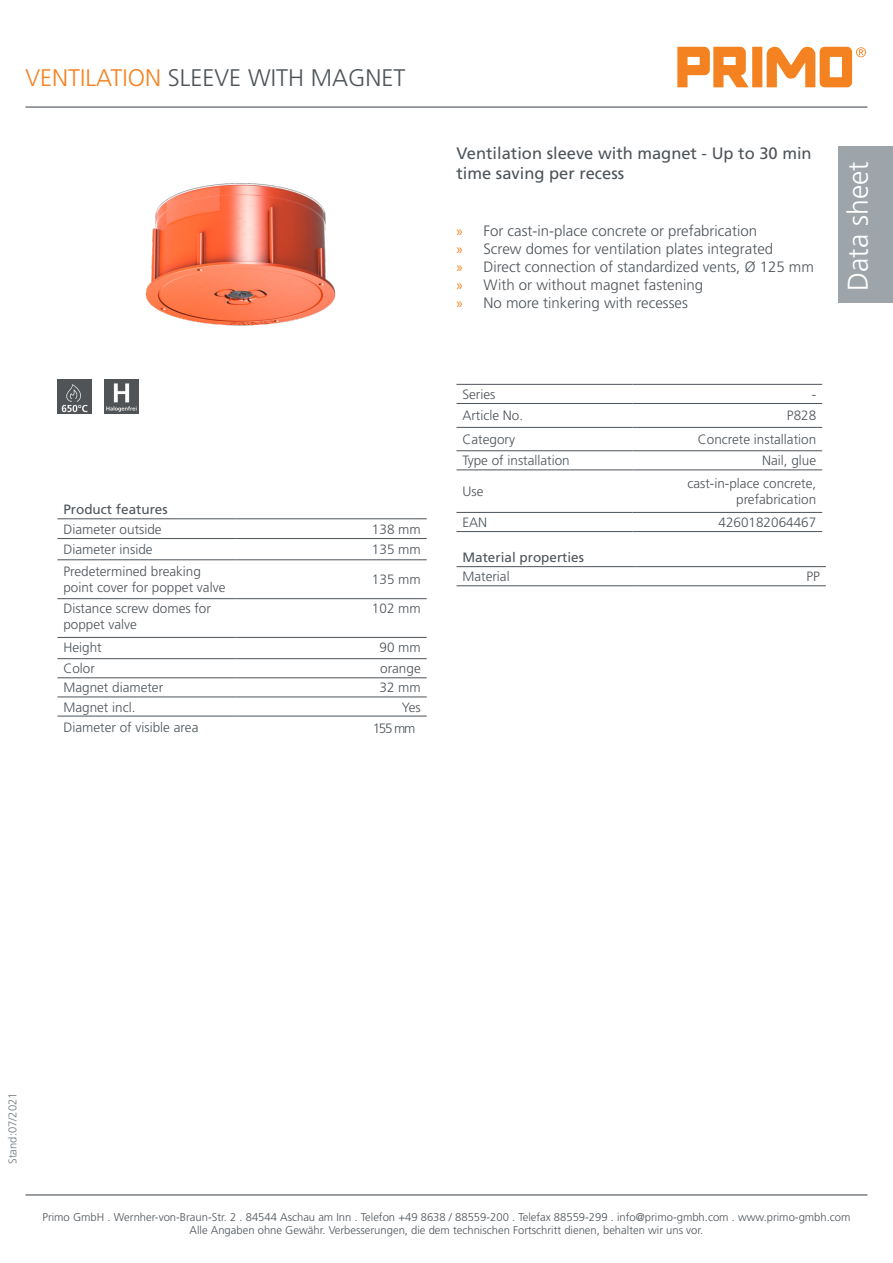
<style>
.page{position:relative;width:893px;height:1263px;background:#fff}
.page>*{position:absolute;margin:0;border:0;box-sizing:border-box;transform-origin:0 0}
.t1{font:300 28.5px "Frutiger LT Pro";color:#fff}
.H1_Produktname{font:300 24px "Frutiger LT Pro";color:#4d545a}
.SH_Produkt-Keywords{font:16.5px/19.5px "Frutiger LT Pro";color:#4d545a}
.t2{font:300 15px "Frutiger LT Pro";color:#4d545a}
.Tabellentext_li{font:300 13.5px/16.2px "Frutiger LT Pro";color:#4d545a}
.Tabellentext_re{font:300 13.5px "Frutiger LT Pro";color:#4d545a}
.Tabellenüberschrift{font:13.5px "Frutiger LT Pro";color:#4d545a}
.t3{font:300 13.5px "Frutiger LT Pro";color:#4d555b}
.t4{font:300 11.25px/13.5px "Frutiger LT Pro";color:#4d545a;text-align:center}
.Randleiste_li_Stand{font:300 11.25px "Frutiger LT Pro";color:#6e777c}
.s1{color:#f58220}
.s2{font-family:"Myriad Pro";font-weight:400;color:#f58220}
</style>
<div class="page">
<hr style="left:26px;top:106px;width:841px;height:2px;background:#4d545a">
<div style="left:839px;top:147px;width:54px;height:156px;background:#9da5ab"></div>
<hr style="left:26px;top:1194px;width:841px;height:1px;background:#4d545a">
<svg style="left:677px;top:47px;width:189px;height:40px"></svg>
<img style="left:105px;top:379px;width:33px;height:34px">
<img style="left:57px;top:379px;width:34px;height:34px">
<hr style="left:456px;top:566px;width:180px;height:1px;background:#4d545a">
<hr style="left:636px;top:566px;width:190px;height:1px;background:#4d545a">
<hr style="left:456px;top:585px;width:180px;height:1px;background:#4d545a">
<hr style="left:636px;top:585px;width:190px;height:1px;background:#4d545a">
<img style="left:145px;top:183px;width:191px;height:143px">
<hr style="left:456px;top:384px;width:176px;height:1px;background:#4d545a">
<hr style="left:632px;top:384px;width:190px;height:1px;background:#4d545a">
<hr style="left:456px;top:403px;width:176px;height:1px;background:#4d545a">
<hr style="left:632px;top:403px;width:190px;height:1px;background:#4d545a">
<hr style="left:456px;top:427px;width:176px;height:1px;background:#4d545a">
<hr style="left:632px;top:427px;width:190px;height:1px;background:#4d545a">
<hr style="left:456px;top:450px;width:176px;height:1px;background:#4d545a">
<hr style="left:632px;top:450px;width:190px;height:1px;background:#4d545a">
<hr style="left:456px;top:470px;width:176px;height:1px;background:#4d545a">
<hr style="left:632px;top:470px;width:190px;height:1px;background:#4d545a">
<hr style="left:456px;top:512px;width:176px;height:1px;background:#4d545a">
<hr style="left:632px;top:512px;width:190px;height:1px;background:#4d545a">
<hr style="left:456px;top:531px;width:176px;height:1px;background:#4d545a">
<hr style="left:632px;top:531px;width:190px;height:1px;background:#4d545a">
<hr style="left:57px;top:518px;width:180px;height:1px;background:#4d545a">
<hr style="left:237px;top:518px;width:190px;height:1px;background:#4d545a">
<hr style="left:57px;top:538px;width:180px;height:1px;background:#4d545a">
<hr style="left:237px;top:538px;width:190px;height:1px;background:#4d545a">
<hr style="left:57px;top:559px;width:180px;height:1px;background:#4d545a">
<hr style="left:237px;top:559px;width:190px;height:1px;background:#4d545a">
<hr style="left:57px;top:598px;width:180px;height:1px;background:#4d545a">
<hr style="left:237px;top:598px;width:190px;height:1px;background:#4d545a">
<hr style="left:57px;top:637px;width:180px;height:1px;background:#4d545a">
<hr style="left:237px;top:637px;width:190px;height:1px;background:#4d545a">
<hr style="left:57px;top:658px;width:180px;height:1px;background:#4d545a">
<hr style="left:237px;top:658px;width:190px;height:1px;background:#4d545a">
<hr style="left:57px;top:677px;width:180px;height:1px;background:#4d545a">
<hr style="left:237px;top:677px;width:190px;height:1px;background:#4d545a">
<hr style="left:57px;top:697px;width:180px;height:1px;background:#4d545a">
<hr style="left:237px;top:697px;width:190px;height:1px;background:#4d545a">
<hr style="left:57px;top:716px;width:180px;height:1px;background:#4d545a">
<hr style="left:237px;top:716px;width:190px;height:1px;background:#4d545a">
<p class="H1_Produktname" style="left:26px;top:64px;width:382px"><span class="s1">VENTILATION</span> SLEEVE WITH MAGNET</p>
<p class="Tabellenüberschrift" style="left:63px;top:502px;width:106px">Product features</p>
<p class="Tabellentext_li" style="left:63px;top:521px;width:100px">Diameter outside</p>
<p class="Tabellentext_re" style="left:372px;top:521px;width:50px">138 mm</p>
<p class="Tabellentext_li" style="left:63px;top:541px;width:91px">Diameter inside</p>
<p class="Tabellentext_re" style="left:372px;top:542px;width:50px">135 mm</p>
<p class="Tabellentext_li" style="left:63px;top:563px;width:164px">Predetermined breaking point cover for poppet valve</p>
<p class="Tabellentext_re" style="left:372px;top:572px;width:50px">135 mm</p>
<p class="Tabellentext_li" style="left:63px;top:600px;width:149px">Distance screw domes for poppet valve</p>
<p class="Tabellentext_re" style="left:372px;top:600px;width:50px">102 mm</p>
<p class="Tabellentext_li" style="left:63px;top:639px;width:40px">Height</p>
<p class="Tabellentext_re" style="left:379px;top:639px;width:43px">90 mm</p>
<p class="Tabellentext_li" style="left:63px;top:661px;width:33px">Color</p>
<p class="Tabellentext_re" style="left:380px;top:661px;width:42px">orange</p>
<p class="Tabellentext_li" style="left:63px;top:680px;width:101px">Magnet diameter</p>
<p class="Tabellentext_re" style="left:379px;top:680px;width:43px">32 mm</p>
<p class="Tabellentext_li" style="left:63px;top:699px;width:74px">Magnet incl.</p>
<p class="Tabellentext_re" style="left:402px;top:699px;width:21px">Yes</p>
<p class="t3" style="left:63px;top:719px;width:136px">Diameter of visible area</p>
<p class="t3" style="left:373px;top:720px;width:44px">155 mm</p>
<p class="SH_Produkt-Keywords" style="left:456px;top:144px;width:357px">Ventilation sleeve with magnet - Up to 30 min time saving per recess</p>
<p class="t2" style="left:456px;top:222px;width:302px"><span class="s2">»</span> For cast-in-place concrete or prefabrication</p>
<p class="t2" style="left:456px;top:240px;width:318px"><span class="s2">»</span> Screw domes for ventilation plates integrated</p>
<p class="t2" style="left:456px;top:258px;width:359px"><span class="s2">»</span> Direct connection of standardized vents, Ø 125 mm</p>
<p class="t2" style="left:456px;top:276px;width:248px"><span class="s2">»</span> With or without magnet fastening</p>
<p class="t2" style="left:456px;top:294px;width:233px"><span class="s2">»</span> No more tinkering with recesses</p>
<p class="t1" style="left:841px;top:291px;width:131px;rotate:-90deg">Data sheet</p>
<p class="Tabellentext_li" style="left:462px;top:386px;width:34px">Series</p>
<p class="Tabellentext_li" style="left:812px;top:386px;width:6px">-</p>
<p class="Tabellentext_li" style="left:462px;top:408px;width:62px">Article No.</p>
<p class="Tabellentext_li" style="left:787px;top:408px;width:31px">P828</p>
<p class="Tabellentext_li" style="left:462px;top:431px;width:54px">Category</p>
<p class="Tabellentext_li" style="left:698px;top:431px;width:120px">Concrete installation</p>
<p class="Tabellentext_li" style="left:462px;top:453px;width:109px">Type of installation</p>
<p class="Tabellentext_li" style="left:762px;top:453px;width:56px">Nail, glue</p>
<p class="Tabellentext_li" style="left:462px;top:483px;width:23px">Use</p>
<p class="Tabellentext_li" style="left:687px;top:475px;width:130px;text-align:right">cast-in-place concrete, prefabrication</p>
<p class="Tabellentext_li" style="left:462px;top:514px;width:26px">EAN</p>
<p class="Tabellentext_li" style="left:719px;top:514px;width:99px">4260182064467</p>
<p class="Tabellenüberschrift" style="left:462px;top:549px;width:123px">Material properties</p>
<p class="Tabellentext_li" style="left:462px;top:569px;width:49px">Material</p>
<p class="Tabellentext_re" style="left:806px;top:569px;width:15px">PP</p>
<p class="Randleiste_li_Stand" style="left:6px;top:1164px;width:73px;rotate:-90deg">Stand:07/2021</p>
<p class="t4" style="left:42px;top:1210px;width:810px">Primo GmbH . Wernher-von-Braun-Str. 2 . 84544 Aschau am Inn . Telefon +49 8638 / 88559-200 . Telefax 88559-299 . info@primo-gmbh.com . www.primo-gmbh.com<br>Alle Angaben ohne Gewähr. Verbesserungen, die dem technischen Fortschritt dienen, behalten wir uns vor.</p>
</div>
